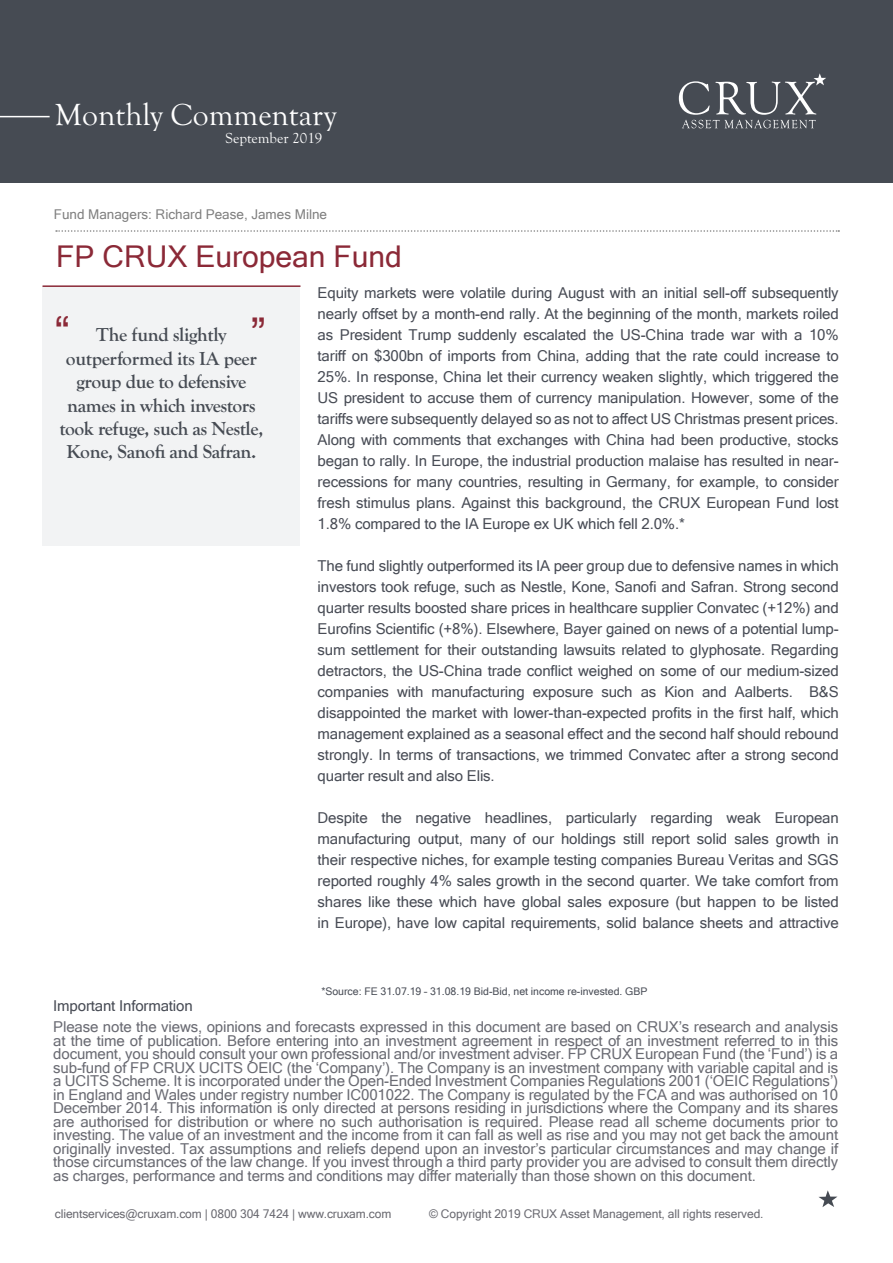
<style>
.page{position:relative;width:893px;height:1263px;background:#fff}
.page>*{position:absolute;margin:0;border:0;box-sizing:border-box;transform-origin:0 0}
.t1{font:45px "Microsoft Sans Serif";color:#8b2937}
.t2{font:31.5px "Goudy Old Sty";color:#fff}
.Fund_Title{font:30px "Microsoft Sans Serif";color:#8b2937}
.Pull_Quote{font:700 19.5px/23.4px "Goudy Old Sty";letter-spacing:-.02em;color:#464b53;text-align:center}
.Body_text{font:15px/21px "Microsoft Sans Serif";letter-spacing:-.01em;color:#484c55;text-align:justify}
.t3{font:15px/13.5px "Microsoft Sans Serif";letter-spacing:-.01em;color:#6a6b73;text-align:justify}
.t4{font:15px "Goudy Old Sty";color:#fff}
.t5{font:13.5px "Microsoft Sans Serif";color:#808080}
.t6{font:12px "Microsoft Sans Serif";letter-spacing:-.01em;color:#6a6a71}
.Body_text-2{font:10.5px "Microsoft Sans Serif";color:#484c55}
</style>
<div class="page">
<div style="left:0;top:0;width:893px;height:183px;background:#464b53"></div>
<svg style="left:679px;top:73px;width:147px;height:55px"></svg>
<hr style="left:0;top:116px;width:50px;height:1px;background:#fff">
<svg style="left:56px;top:230px;width:783px;height:2px"></svg>
<svg style="left:819px;top:1190px;width:18px;height:17px"></svg>
<div style="left:42px;top:286px;width:258px;height:260px;background:#f2f3f4"></div>
<hr style="left:43px;top:285px;width:257px;height:2px;background:#8b2937">
<h2 class="t2" style="left:55px;top:97px;width:283px">Monthly Commentary</h2>
<p class="t4" style="left:226px;top:130px;width:98px">September 2019</p>
<p class="t5" style="left:54px;top:205px;width:275px">Fund Managers: Richard Pease, James Milne</p>
<p class="Fund_Title" style="left:56px;top:237px;width:347px">FP CRUX European Fund</p>
<p class="t1" style="left:55px;top:304px;width:16px">“</p>
<p class="t1" style="left:266px;top:340px;width:16px;rotate:-180deg">“</p>
<p class="Pull_Quote" style="left:96px;top:324px;width:132px">The fund slightly</p>
<p class="Pull_Quote" style="left:59px;top:347px;width:206px">outperformed its IA peer group due to defensive names in which investors took refuge, such as Nestle,<br>Kone, Sanofi and Safran.</p>
<p class="Body_text" style="left:318px;top:282px;width:523px">Equity markets were volatile during August with an initial sell-off subsequently nearly offset by a month-end rally. At the beginning of the month, markets roiled as President Trump suddenly escalated the US-China trade war with a 10% tariff on $300bn of imports from China, adding that the rate could increase to 25%. In response, China let their currency weaken slightly, which triggered the US president to accuse them of currency manipulation. However, some of the tariffs were subsequently delayed so as not to affect US Christmas present prices.<br>Along with comments that exchanges with China had been productive, stocks began to rally. In Europe, the industrial production malaise has resulted in near&shy;recessions for many countries, resulting in Germany, for example, to consider fresh stimulus plans. Against this background, the CRUX European Fund lost 1.8% compared to the IA Europe ex UK which fell 2.0%.*</p>
<p class="Body_text" style="left:318px;top:555px;width:523px">The fund slightly outperformed its IA peer group due to defensive names in which investors took refuge, such as Nestle, Kone, Sanofi and Safran. Strong second quarter results boosted share prices in healthcare supplier Convatec (+12%) and Eurofins Scientific (+8%). Elsewhere, Bayer gained on news of a potential lump&shy;sum settlement for their outstanding lawsuits related to glyphosate. Regarding detractors, the US-China trade conflict weighed on some of our medium-sized companies with manufacturing exposure such as Kion and Aalberts. B&amp;S disappointed the market with lower-than-expected profits in the first half, which management explained as a seasonal effect and the second half should rebound strongly. In terms of transactions, we trimmed Convatec after a strong second quarter result and also Elis.</p>
<p class="Body_text" style="left:318px;top:807px;width:523px">Despite the negative headlines, particularly regarding weak European manufacturing output, many of our holdings still report solid sales growth in their respective niches, for example testing companies Bureau Veritas and SGS reported roughly 4% sales growth in the second quarter. We take comfort from shares like these which have global sales exposure (but happen to be listed in Europe), have low capital requirements, solid balance sheets and attractive</p>
<p class="Body_text-2" style="left:321px;top:985px;width:328px">*Source: FE 31.07.19 – 31.08.19 Bid-Bid, net income re-invested. GBP</p>
<p class="Body_text" style="left:53px;top:995px;width:141px">Important Information</p>
<p class="t3" style="left:53px;top:1020px;width:786px">Please note the views, opinions and forecasts expressed in this document are based on CRUX’s research and analysis at the time of publication. Before entering into an investment agreement in respect of an investment referred to in this document, you should consult your own professional and/or investment adviser. FP CRUX European Fund (the ‘Fund’) is a sub-fund of FP CRUX UCITS OEIC (the ‘Company’). The Company is an investment company with variable capital and is a UCITS Scheme. It is incorporated under the Open-Ended Investment Companies Regulations 2001 (‘OEIC Regulations’) in England and Wales under registry number IC001022. The Company is regulated by the FCA and was authorised on 10<br>December 2014. This information is only directed at persons residing in jurisdictions where the Company and its shares are authorised for distribution or where no such authorisation is required. Please read all scheme documents prior to investing. The value of an investment and the income from it can fall as well as rise and you may not get back the amount originally invested. Tax assumptions and reliefs depend upon an investor’s particular circumstances and may change if those circumstances of the law change. If you invest through a third party provider you are advised to consult them directly as charges, performance and terms and conditions may differ materially than those shown on this document.</p>
<p class="t6" style="left:55px;top:1206px;width:338px">clientservices@cruxam.com | 0800 304 7424 | www.cruxam.com</p>
<p class="t6" style="left:429px;top:1206px;width:336px">© Copyright 2019 CRUX Asset Management, all rights reserved.</p>
</div>
